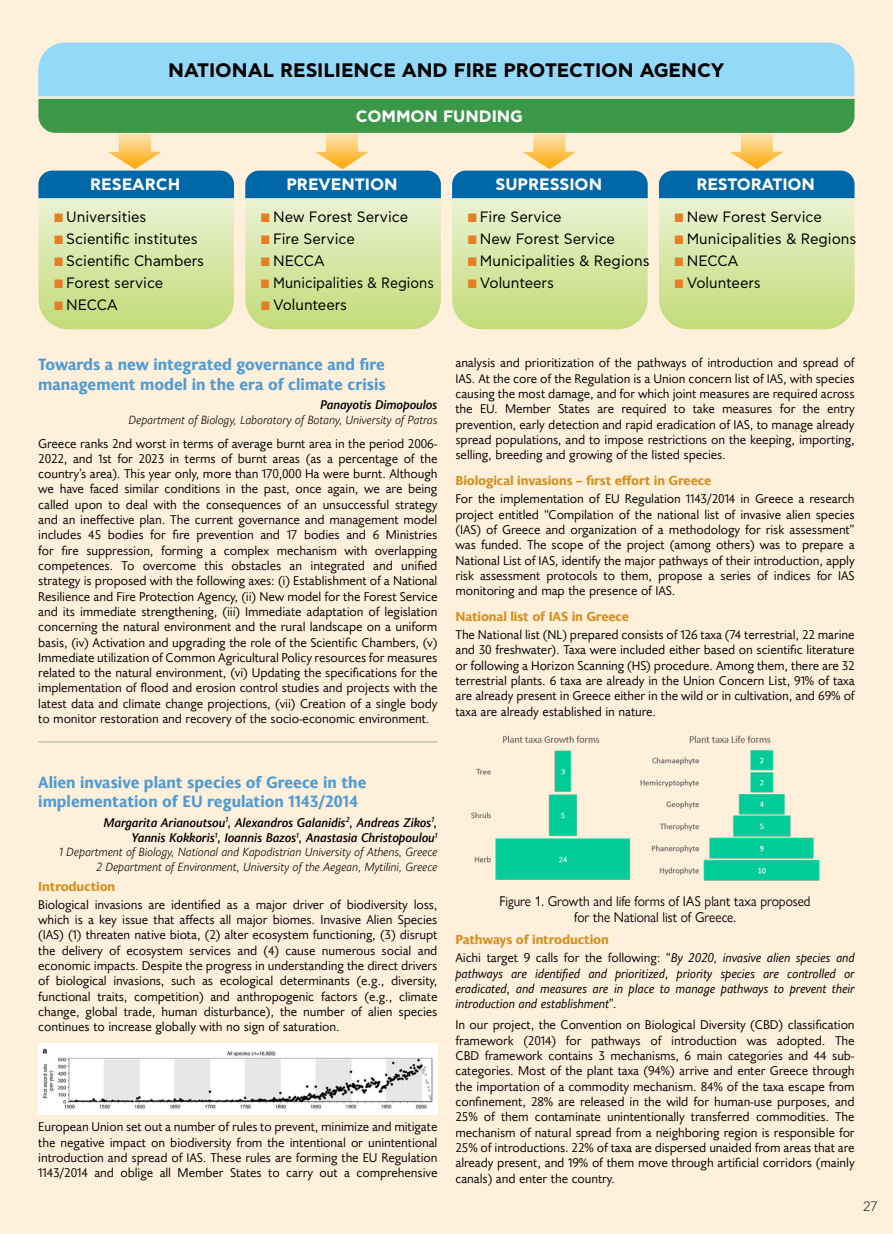
<style>
.page{position:relative;width:893px;height:1234px;background:#fff}
.page>*{position:absolute;margin:0;border:0;box-sizing:border-box;transform-origin:0 0}
.Diagram_01{font:700 19.5px "CF Asty Std";color:#000}
.ENG_title{font:800 16.5px/19.5px "Joanna Sans Nova";color:#509cd5;scale:.96 1}
.Diagram_01-2{font:700 16.5px "CF Asty Std";color:#fff}
.t1{font:15px "CF Asty Std";color:#000}
.t2{font:15px "CF Asty Std";color:#000;scale:.92 1}
.ENG_LEZANDA_black{font:14.1px/15.9px "Gill Sans Nova";color:#000;text-align:center;scale:.94 1}
.t3{font:300 13.5px "CF Asty Std";color:#000}
.ENG_title_Sub_2{font:800 13.2px "Joanna Sans Nova";letter-spacing:-.01em;color:#d5911e}
.ENG_paragr_01_first{font:12.75px/15.3px "Joanna Sans Nova";letter-spacing:-.01em;color:#000;text-align:justify}
.ENG_paragr_01_first-2{font:italic 12.75px/15.3px "Joanna Sans Nova";letter-spacing:-.01em;color:#000;text-align:justify}
.ENG_author{font:italic 500 12.75px/15.3px "Joanna Sans Nova";letter-spacing:-.01em;color:#000;text-align:right}
.ENG_author-2{font:italic 300 12px "Joanna Sans Nova";letter-spacing:-.01em;color:#000}
.s1{font-family:"Gill Sans Nova";font-weight:700;font-size:18px;color:#e47f26}
.s2{font-style:normal}
</style>
<div class="page">
<div style="left:0;top:0;width:893px;height:1233px;background:#fff0db"></div>
<hr style="left:38px;top:741px;width:399px;height:1px;background:#bfc8a7">
<img style="left:38px;top:1043px;width:399px;height:70px">
<img style="left:471px;top:735px;width:349px;height:146px">
<svg style="left:38px;top:43px;width:816px;height:286px;background:#abd0b1"></svg>
<p class="Diagram_01" style="left:168px;top:59px;width:558px">NATIONAL RESILIENCE AND FIRE PROTECTION AGENCY</p>
<p class="Diagram_01-2" style="left:356px;top:106px;width:168px">COMMON FUNDING</p>
<p class="Diagram_01-2" style="left:90px;top:175px;width:92px">RESEARCH</p>
<p class="Diagram_01-2" style="left:286px;top:175px;width:113px">PREVENTION</p>
<p class="Diagram_01-2" style="left:496px;top:175px;width:108px">SUPRESSION</p>
<p class="Diagram_01-2" style="left:697px;top:175px;width:120px">RESTORATION</p>
<p class="t1" style="left:53px;top:208px;width:95px"><span class="s1">■</span> Universities</p>
<p class="t1" style="left:53px;top:230px;width:146px"><span class="s1">■</span>Scientific institutes</p>
<p class="t1" style="left:53px;top:252px;width:152px"><span class="s1">■</span>Scientific Chambers</p>
<p class="t1" style="left:53px;top:274px;width:111px"><span class="s1">■</span>Forest service</p>
<p class="t1" style="left:53px;top:297px;width:66px"><span class="s1">■</span> NECCA</p>
<p class="t1" style="left:260px;top:208px;width:149px"><span class="s1">■</span> New Forest Service</p>
<p class="t1" style="left:260px;top:230px;width:96px"><span class="s1">■</span>Fire Service</p>
<p class="t1" style="left:260px;top:252px;width:66px"><span class="s1">■</span> NECCA</p>
<p class="t2" style="left:260px;top:274px;width:190px"><span class="s1">■</span> Municipalities &amp; Regions</p>
<p class="t1" style="left:260px;top:297px;width:88px"><span class="s1">■</span> Volunteers</p>
<p class="t1" style="left:467px;top:208px;width:96px"><span class="s1">■</span>Fire Service</p>
<p class="t1" style="left:467px;top:230px;width:149px"><span class="s1">■</span> New Forest Service</p>
<p class="t1" style="left:467px;top:252px;width:184px"><span class="s1">■</span> Municipalities &amp; Regions</p>
<p class="t1" style="left:467px;top:274px;width:88px"><span class="s1">■</span> Volunteers</p>
<p class="t1" style="left:674px;top:208px;width:149px"><span class="s1">■</span> New Forest Service</p>
<p class="t1" style="left:674px;top:230px;width:184px"><span class="s1">■</span> Municipalities &amp; Regions</p>
<p class="t1" style="left:674px;top:252px;width:66px"><span class="s1">■</span> NECCA</p>
<p class="t1" style="left:674px;top:274px;width:88px"><span class="s1">■</span> Volunteers</p>
<p class="ENG_title" style="left:38px;top:353px;width:363px">Towards a new integrated governance and fire management model in the era of climate crisis</p>
<p class="ENG_author" style="left:320px;top:396px;width:119px">Panayotis Dimopoulos</p>
<p class="ENG_author-2" style="left:129px;top:411px;width:310px">Department of Biology, Laboratory of Botany, University of Patras</p>
<p class="ENG_paragr_01_first" style="left:38px;top:435px;width:401px">Greece ranks 2nd worst in terms of average burnt area in the period 2006- 2022, and 1st for 2023 in terms of burnt areas (as a percentage of the country’s area). This year only, more than 170,000 Ha were burnt. Although we have faced similar conditions in the past, once again, we are being called upon to deal with the consequences of an unsuccessful strategy and an ineffective plan. The current governance and management model includes 45 bodies for fire prevention and 17 bodies and 6 Ministries for fire suppression, forming a complex mechanism with overlapping competences. To overcome this obstacles an integrated and unified strategy is proposed with the following axes: (i) Establishment of a National Resilience and Fire Protection Agency, (ii) New model for the Forest Service and its immediate strengthening, (iii) Immediate adaptation of legislation concerning the natural environment and the rural landscape on a uniform basis, (iv) Activation and upgrading the role of the Scientific Chambers, (v)<br>Immediate utilization of Common Agricultural Policy resources for measures related to the natural environment, (vi) Updating the specifications for the implementation of flood and erosion control studies and projects with the latest data and climate change projections, (vii) Creation of a single body to monitor restoration and recovery of the socio-economic environment.</p>
<p class="ENG_paragr_01_first" style="left:455px;top:355px;width:401px">analysis and prioritization of the pathways of introduction and spread of IAS. At the core of the Regulation is a Union concern list of IAS, with species causing the most damage, and for which joint measures are required across the EU. Member States are required to take measures for the entry prevention, early detection and rapid eradication of IAS, to manage already spread populations, and to impose restrictions on the keeping, importing, selling, breeding and growing of the listed species.</p>
<p class="ENG_title_Sub_2" style="left:455px;top:471px;width:257px">Biological invasions – first effort in Greece</p>
<p class="ENG_paragr_01_first" style="left:455px;top:490px;width:401px">For the implementation of EU Regulation 1143/2014 in Greece a research project entitled “Compilation of the national list of invasive alien species (IAS) of Greece and organization of a methodology for risk assessment” was funded. The scope of the project (among others) was to prepare a National List of IAS, identify the major pathways of their introduction, apply risk assessment protocols to them, propose a series of indices for IAS monitoring and map the presence of IAS.</p>
<p class="ENG_title_Sub_2" style="left:455px;top:606px;width:175px">National list of IAS in Greece</p>
<p class="ENG_paragr_01_first" style="left:455px;top:626px;width:401px">The National list (NL) prepared consists of 126 taxa (74 terrestrial, 22 marine and 30 freshwater). Taxa were included either based on scientific literature or following a Horizon Scanning (HS) procedure. Among them, there are 32 terrestrial plants. 6 taxa are already in the Union Concern List, 91% of taxa are already present in Greece either in the wild or in cultivation, and 69% of taxa are already established in nature.</p>
<p class="ENG_title" style="left:38px;top:771px;width:343px">Alien invasive plant species of Greece in the implementation of EU regulation 1143/2014</p>
<p class="ENG_author" style="left:103px;top:813px;width:336px">Margarita Arianoutsou<sup>1</sup>, Alexandros Galanidis<sup>2</sup>, Andreas Zikos<sup>1</sup>,<br>Yannis Kokkoris<sup>1</sup>, Ioannis Bazos<sup>1</sup>, Anastasia Christopoulou<sup>1</sup></p>
<p class="ENG_author-2" style="left:59px;top:843px;width:380px">1 Department of Biology, National and Kapodistrian University of Athens, Greece</p>
<p class="ENG_author-2" style="left:96px;top:858px;width:343px">2 Department of Environment, University of the Aegean, Mytilini, Greece</p>
<p class="ENG_title_Sub_2" style="left:38px;top:876px;width:79px">Introduction</p>
<p class="ENG_paragr_01_first" style="left:38px;top:896px;width:401px">Biological invasions are identified as a major driver of biodiversity loss, which is a key issue that affects all major biomes. Invasive Alien Species (IAS) (1) threaten native biota, (2) alter ecosystem functioning, (3) disrupt the delivery of ecosystem services and (4) cause numerous social and economic impacts. Despite the progress in understanding the direct drivers of biological invasions, such as ecological determinants (e.g., diversity, functional traits, competition) and anthropogenic factors (e.g., climate change, global trade, human disturbance), the number of alien species continues to increase globally with no sign of saturation.</p>
<p class="ENG_paragr_01_first" style="left:38px;top:1118px;width:401px">European Union set out a number of rules to prevent, minimize and mitigate the negative impact on biodiversity from the intentional or unintentional introduction and spread of IAS. These rules are forming the EU Regulation 1143/2014 and oblige all Member States to carry out a comprehensive</p>
<p class="ENG_LEZANDA_black" style="left:500px;top:893px;width:332px">Figure 1. Growth and life forms of IAS plant taxa proposed for the National list of Greece.</p>
<p class="ENG_title_Sub_2" style="left:455px;top:929px;width:155px">Pathways of introduction</p>
<p class="ENG_paragr_01_first-2" style="left:455px;top:949px;width:401px"><span class="s2">Aichi target 9 calls for the following: “</span>By 2020, invasive alien species and pathways are identified and prioritized, priority species are controlled or eradicated, and measures are in place to manage pathways to prevent their introduction and establishment<span class="s2">”.</span></p>
<p class="ENG_paragr_01_first" style="left:455px;top:1016px;width:401px">In our project, the Convention on Biological Diversity (CBD) classification framework (2014) for pathways of introduction was adopted. The CBD framework contains 3 mechanisms, 6 main categories and 44 sub&shy;categories. Most of the plant taxa (94%) arrive and enter Greece through the importation of a commodity mechanism. 84% of the taxa escape from confinement, 28% are released in the wild for human-use purposes, and 25% of them contaminate unintentionally transferred commodities. The mechanism of natural spread from a neighboring region is responsible for 25% of introductions. 22% of taxa are dispersed unaided from areas that are already present, and 19% of them move through artificial corridors (mainly canals) and enter the country.</p>
<p class="t3" style="left:863px;top:1198px;width:16px">27</p>
</div>
